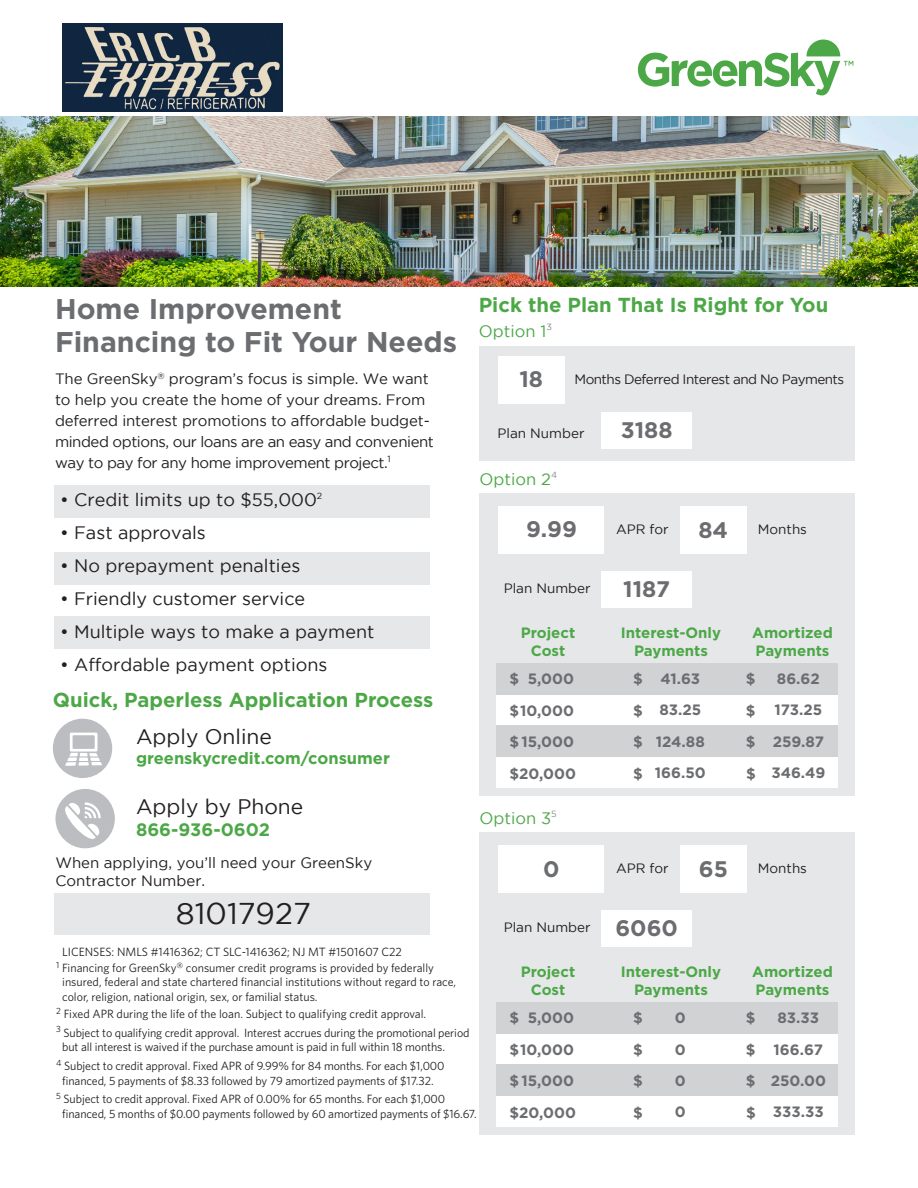
<style>
.page{position:relative;width:918px;height:1188px;background:#fff}
.page>*{position:absolute;margin:0;border:0;box-sizing:border-box;transform-origin:0 0}
.t1{font:30px "Gotham";color:#231f20}
.t2{font:700 28.5px/33px "Gotham";color:#6c6d70}
.t3{font:700 22.5px "Gotham";color:#6c6d70}
.t4{font:21px "Gotham";color:#231f20}
.t5{font:700 20.25px "Gotham";color:#4ca847}
.t6{font:18px "Gotham";color:#231f20}
.t7{font:700 18px "Gotham";color:#4ca847}
.t8{font:700 16.5px "Gotham";color:#4ca847}
.t9{font:16.5px "Gotham";color:#4ca847}
.t10{font:15px/21px "Gotham";letter-spacing:-.01em;color:#231f20}
.t11{font:700 15px "Gotham";color:#6c6d70}
.t12{font:700 15px "Gotham";color:#4ca847}
.t13{font:13.5px "Gotham";color:#231f20}
.t14{font:13.5px "Gotham";letter-spacing:-.04em;color:#231f20}
.t15{font:12px/14.4px "Whitney";letter-spacing:-.01em;color:#231f20}
.t16{font:9px "Gotham";color:#8a8c8f}
.t17{font:9px "Gotham";color:#828487}
</style>
<div class="page">
<div style="left:53px;top:719px;width:59px;height:59px;background:#bcbdc0;border-radius:50%"></div>
<svg style="left:65px;top:733px;width:37px;height:33px"></svg>
<div style="left:55px;top:789px;width:60px;height:59px;background:#bcbdc0;border-radius:50%"></div>
<svg style="left:63px;top:802px;width:38px;height:39px"></svg>
<div style="left:54px;top:894px;width:376px;height:41px;background:#e6e7e9"></div>
<div style="left:479px;top:346px;width:376px;height:114px;background:#e6e7e9"></div>
<div style="left:601px;top:412px;width:91px;height:37px;background:#fff"></div>
<div style="left:498px;top:356px;width:67px;height:48px;background:#fff"></div>
<div style="left:479px;top:493px;width:376px;height:303px;background:#e6e7e9"></div>
<div style="left:496px;top:667px;width:342px;height:121px;background:#fff"></div>
<div style="left:496px;top:663px;width:342px;height:31px;background:#d1d2d4"></div>
<div style="left:496px;top:725px;width:342px;height:31px;background:#d1d2d4"></div>
<div style="left:601px;top:571px;width:91px;height:37px;background:#fff"></div>
<div style="left:499px;top:506px;width:105px;height:47px;background:#fff"></div>
<div style="left:680px;top:506px;width:67px;height:47px;background:#fff"></div>
<div style="left:479px;top:833px;width:376px;height:302px;background:#e6e7e9"></div>
<div style="left:496px;top:1006px;width:342px;height:121px;background:#fff"></div>
<div style="left:496px;top:1002px;width:342px;height:31px;background:#d1d2d4"></div>
<div style="left:496px;top:1064px;width:342px;height:32px;background:#d1d2d4"></div>
<div style="left:601px;top:910px;width:91px;height:37px;background:#fff"></div>
<div style="left:499px;top:845px;width:105px;height:48px;background:#fff"></div>
<div style="left:680px;top:845px;width:67px;height:48px;background:#fff"></div>
<div style="left:54px;top:485px;width:376px;height:33px;background:#e6e7e9"></div>
<div style="left:54px;top:552px;width:376px;height:32px;background:#e6e7e9"></div>
<div style="left:54px;top:617px;width:376px;height:32px;background:#e6e7e9"></div>
<svg style="left:638px;top:40px;width:215px;height:55px"></svg>
<img style="left:0;top:117px;width:918px;height:169px">
<img style="left:62px;top:23px;width:220px;height:89px">
<h2 class="t2" style="left:55px;top:292px;width:404px">Home Improvement<br>Financing to Fit Your Needs</h2>
<p class="t10" style="left:55px;top:368px;width:380px">The GreenSky<sup>®</sup> program’s focus is simple. We want to help you create the home of your dreams. From deferred interest promotions to affordable budget&shy;minded options, our loans are an easy and convenient way to pay for any home improvement project.<sup>1</sup></p>
<h3 class="t6" style="left:60px;top:490px;width:264px">• Credit limits up to $55,000<sup>2</sup></h3>
<h3 class="t6" style="left:60px;top:523px;width:147px">• Fast approvals</h3>
<h3 class="t6" style="left:60px;top:556px;width:242px">• No prepayment penalties</h3>
<h3 class="t6" style="left:60px;top:589px;width:247px">• Friendly customer service</h3>
<h3 class="t6" style="left:60px;top:622px;width:316px">• Multiple ways to make a payment</h3>
<h3 class="t6" style="left:60px;top:655px;width:269px">• Affordable payment options</h3>
<h3 class="t5" style="left:53px;top:686px;width:382px">Quick, Paperless Application Process</h3>
<h3 class="t4" style="left:136px;top:725px;width:137px">Apply Online</h3>
<h3 class="t8" style="left:136px;top:747px;width:255px">greenskycredit.com/consumer</h3>
<h3 class="t4" style="left:136px;top:795px;width:169px">Apply by Phone</h3>
<h3 class="t7" style="left:136px;top:817px;width:135px">866-936-0602</h3>
<p class="t10" style="left:55px;top:854px;width:318px;line-height:18px">When applying, you’ll need your GreenSky<br>Contractor Number.</p>
<p class="t1" style="left:176px;top:897px;width:136px">81017927</p>
<p class="t15" style="left:62px;top:944px;width:341px">LICENSES: NMLS #1416362; CT SLC-1416362; NJ MT #1501607 C22</p>
<p class="t15" style="left:62px;top:960px;width:396px;text-indent:-6px"><sup>1</sup> Financing for GreenSky® consumer credit programs is provided by federally insured, federal and state chartered financial institutions without regard to race, color, religion, national origin, sex, or familial status.</p>
<h3 class="t5" style="left:479px;top:292px;width:351px">Pick the Plan That Is Right for You</h3>
<h3 class="t9" style="left:479px;top:322px;width:69px">Option 1</h3>
<p class="t17" style="left:546px;top:322px;width:7px">3</p>
<p class="t3" style="left:519px;top:364px;width:25px">18</p>
<p class="t14" style="left:575px;top:372px;width:271px">Months Deferred Interest and No Payments</p>
<p class="t13" style="left:498px;top:426px;width:88px">Plan Number</p>
<p class="t3" style="left:621px;top:416px;width:53px">3188</p>
<h3 class="t9" style="left:479px;top:470px;width:73px">Option 2</h3>
<p class="t16" style="left:551px;top:469px;width:8px">4</p>
<p class="t3" style="left:526px;top:515px;width:52px">9.99</p>
<p class="t3" style="left:698px;top:515px;width:31px">84</p>
<p class="t13" style="left:616px;top:522px;width:54px">APR for</p>
<p class="t13" style="left:758px;top:522px;width:51px">Months</p>
<p class="t13" style="left:504px;top:580px;width:88px">Plan Number</p>
<p class="t3" style="left:623px;top:574px;width:48px">1187</p>
<p class="t12" style="left:521px;top:623px;width:56px">Project</p>
<p class="t12" style="left:621px;top:623px;width:102px">Interest-Only</p>
<p class="t12" style="left:752px;top:623px;width:82px">Amortized</p>
<p class="t12" style="left:531px;top:641px;width:36px">Cost</p>
<p class="t12" style="left:634px;top:641px;width:75px">Payments</p>
<p class="t12" style="left:756px;top:641px;width:75px">Payments</p>
<p class="t11" style="left:509px;top:669px;width:66px">$ 5,000</p>
<p class="t11" style="left:633px;top:669px;width:11px">$</p>
<p class="t11" style="left:746px;top:669px;width:11px">$</p>
<p class="t11" style="left:509px;top:700px;width:66px">$10,000</p>
<p class="t11" style="left:633px;top:700px;width:11px">$</p>
<p class="t11" style="left:746px;top:700px;width:11px">$</p>
<p class="t11" style="left:509px;top:732px;width:66px">$15,000</p>
<p class="t11" style="left:633px;top:732px;width:11px">$</p>
<p class="t11" style="left:746px;top:732px;width:11px">$</p>
<p class="t11" style="left:509px;top:763px;width:68px">$20,000</p>
<p class="t11" style="left:633px;top:763px;width:11px">$</p>
<p class="t11" style="left:746px;top:763px;width:11px">$</p>
<p class="t11" style="left:660px;top:669px;width:41px">41.63</p>
<p class="t11" style="left:777px;top:669px;width:44px">86.62</p>
<p class="t11" style="left:775px;top:700px;width:49px">173.25</p>
<p class="t11" style="left:773px;top:731px;width:53px">259.87</p>
<p class="t11" style="left:659px;top:700px;width:43px">83.25</p>
<p class="t11" style="left:656px;top:731px;width:50px">124.88</p>
<p class="t11" style="left:655px;top:763px;width:52px">166.50</p>
<p class="t11" style="left:771px;top:763px;width:55px">346.49</p>
<h3 class="t9" style="left:479px;top:809px;width:73px">Option 3</h3>
<p class="t16" style="left:551px;top:809px;width:7px">5</p>
<p class="t3" style="left:543px;top:854px;width:18px">0</p>
<p class="t13" style="left:504px;top:920px;width:88px">Plan Number</p>
<p class="t3" style="left:699px;top:855px;width:31px">65</p>
<p class="t13" style="left:616px;top:861px;width:54px">APR for</p>
<p class="t13" style="left:758px;top:861px;width:51px">Months</p>
<p class="t3" style="left:615px;top:913px;width:64px">6060</p>
<p class="t12" style="left:521px;top:962px;width:56px">Project</p>
<p class="t12" style="left:621px;top:962px;width:102px">Interest-Only</p>
<p class="t12" style="left:752px;top:962px;width:82px">Amortized</p>
<p class="t12" style="left:531px;top:980px;width:36px">Cost</p>
<p class="t12" style="left:634px;top:980px;width:75px">Payments</p>
<p class="t12" style="left:756px;top:980px;width:75px">Payments</p>
<p class="t15" style="left:56px;top:1007px;width:372px"><sup>2</sup> Fixed APR during the life of the loan. Subject to qualifying credit approval.</p>
<p class="t15" style="left:62px;top:1025px;width:409px;text-indent:-6px"><sup>3</sup> Subject to qualifying credit approval. Interest accrues during the promotional period but all interest is waived if the purchase amount is paid in full within 18 months.</p>
<p class="t15" style="left:56px;top:1058px;width:390px;text-align:center"><sup>4</sup> Subject to credit approval. Fixed APR of 9.99% for 84 months. For each $1,000 financed, 5 payments of $8.33 followed by 79 amortized payments of $17.32.</p>
<p class="t15" style="left:62px;top:1092px;width:416px;text-indent:-6px"><sup>5</sup> Subject to credit approval. Fixed APR of 0.00% for 65 months. For each $1,000 financed, 5 months of $0.00 payments followed by 60 amortized payments of $16.67.</p>
<p class="t11" style="left:509px;top:1008px;width:66px">$ 5,000</p>
<p class="t11" style="left:633px;top:1008px;width:11px">$</p>
<p class="t11" style="left:746px;top:1008px;width:11px">$</p>
<p class="t11" style="left:509px;top:1040px;width:66px">$10,000</p>
<p class="t11" style="left:633px;top:1040px;width:11px">$</p>
<p class="t11" style="left:746px;top:1040px;width:11px">$</p>
<p class="t11" style="left:509px;top:1071px;width:66px">$15,000</p>
<p class="t11" style="left:633px;top:1071px;width:11px">$</p>
<p class="t11" style="left:746px;top:1071px;width:11px">$</p>
<p class="t11" style="left:509px;top:1103px;width:68px">$20,000</p>
<p class="t11" style="left:633px;top:1103px;width:11px">$</p>
<p class="t11" style="left:746px;top:1103px;width:11px">$</p>
<p class="t11" style="left:675px;top:1008px;width:12px">0</p>
<p class="t11" style="left:778px;top:1008px;width:43px">83.33</p>
<p class="t11" style="left:774px;top:1039px;width:51px">166.67</p>
<p class="t11" style="left:771px;top:1071px;width:57px">250.00</p>
<p class="t11" style="left:675px;top:1039px;width:12px">0</p>
<p class="t11" style="left:675px;top:1071px;width:12px">0</p>
<p class="t11" style="left:675px;top:1102px;width:12px">0</p>
<p class="t11" style="left:773px;top:1102px;width:52px">333.33</p>
</div>
